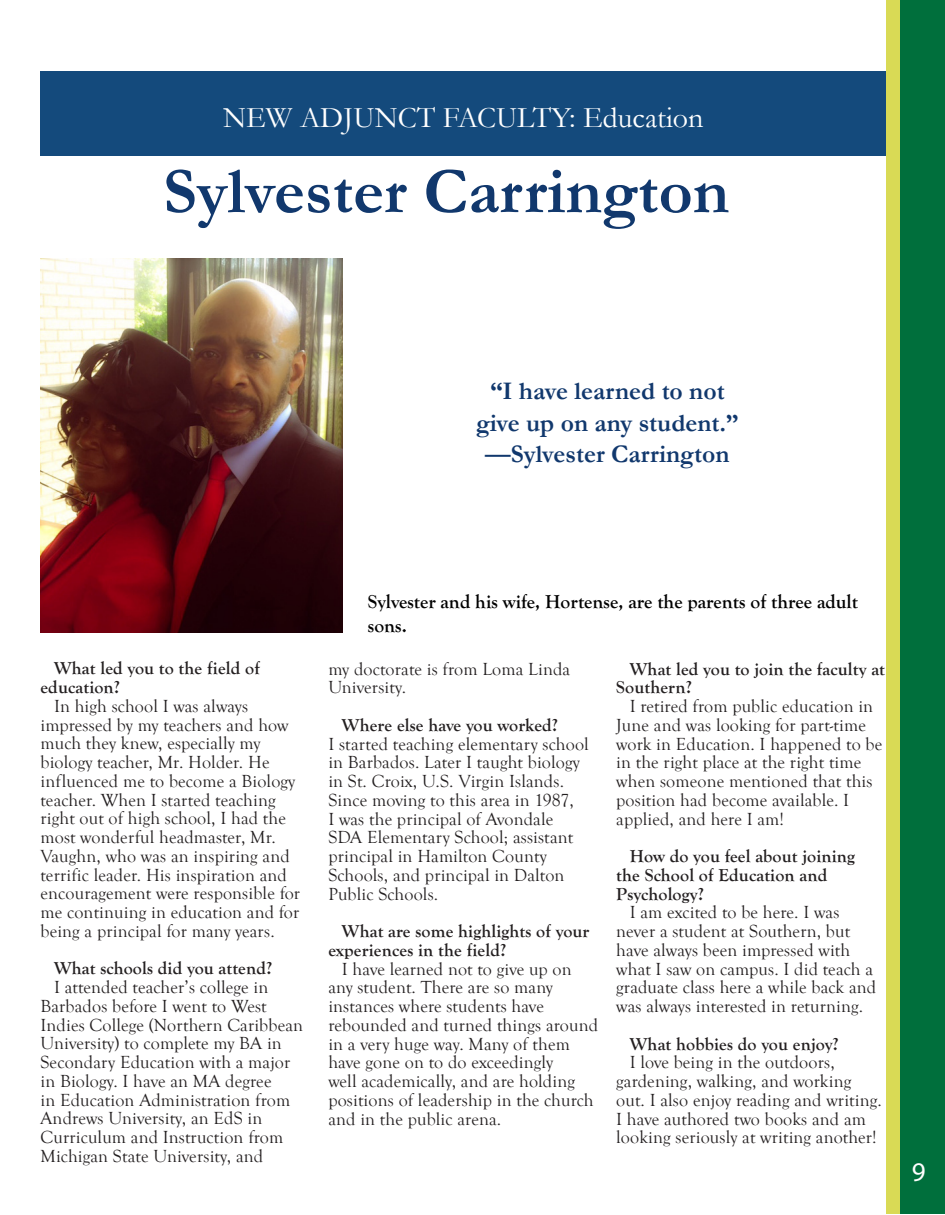
<style>
.page{position:relative;width:945px;height:1215px;background:#fff}
.page>*{position:absolute;margin:0;border:0;box-sizing:border-box;transform-origin:0 0}
.t1{font:700 66px "Garamond";color:#11386d}
.t2{font:30px "Garamond";color:#fff}
.t3{font:27px "Myriad Pro";color:#fff}
.t4{font:700 25.5px/31.5px "Garamond";color:#11386d;text-align:center}
.t5{font:700 19.5px/23.4px "Goudy Old Style T";color:#000}
.t6{font:18px/18.8px "Goudy Old Style T";letter-spacing:.01em;color:#231f20}
.t7{font:700 18px/18.8px "Goudy Old Style T";letter-spacing:.01em;color:#231f20}
</style>
<div class="page">
<div style="left:886px;top:0;width:45px;height:1214px;background:#d9da55"></div>
<div style="left:900px;top:0;width:45px;height:1214px;background:#006f3c"></div>
<div style="left:40px;top:72px;width:846px;height:84px;background:#144a7c"></div>
<img style="left:40px;top:259px;width:303px;height:373px">
<h2 class="t2" style="left:223px;top:98px;width:482px">NEW ADJUNCT FACULTY: Education</h2>
<h1 class="t1" style="left:163px;top:147px;width:568px">Sylvester Carrington</h1>
<h3 class="t4" style="left:476px;top:375px;width:264px">“I have learned to not give up on any student.” —Sylvester Carrington</h3>
<p class="t7" style="left:40px;top:659px;width:221px;text-indent:14px">What led you to the field of education?</p>
<p class="t6" style="left:40px;top:697px;width:261px;text-indent:14px">In high school I was always impressed by my teachers and how much they knew, especially my biology teacher, Mr. Holder. He influenced me to become a Biology teacher. When I started teaching right out of high school, I had the most wonderful headmaster, Mr.<br>Vaughn, who was an inspiring and terrific leader. His inspiration and encouragement were responsible for me continuing in education and for being a principal for many years.</p>
<p class="t7" style="left:54px;top:959px;width:220px">What schools did you attend?</p>
<p class="t6" style="left:40px;top:978px;width:264px;text-indent:14px">I attended teacher’s college in<br>Barbados before I went to West<br>Indies College (Northern Caribbean<br>University) to complete my BA in<br>Secondary Education with a major in Biology. I have an MA degree<br>in Education Administration from<br>Andrews University, an EdS in<br>Curriculum and Instruction from<br>Michigan State University, and</p>
<p class="t5" style="left:368px;top:591px;width:492px">Sylvester and his wife, Hortense, are the parents of three adult sons.</p>
<p class="t6" style="left:328px;top:660px;width:243px">my doctorate is from Loma Linda<br>University.</p>
<p class="t7" style="left:342px;top:716px;width:218px">Where else have you worked?</p>
<p class="t6" style="left:328px;top:735px;width:262px">I started teaching elementary school in Barbados. Later I taught biology in St. Croix, U.S. Virgin Islands.<br>Since moving to this area in 1987,<br>I was the principal of Avondale<br>SDA Elementary School; assistant principal in Hamilton County<br>Schools, and principal in Dalton<br>Public Schools.</p>
<p class="t7" style="left:328px;top:922px;width:263px;text-indent:14px">What are some highlights of your experiences in the field?</p>
<p class="t6" style="left:328px;top:960px;width:271px;text-indent:14px">I have learned not to give up on any student. There are so many instances where students have rebounded and turned things around in a very huge way. Many of them have gone on to do exceedingly<br>well academically, and are holding positions of leadership in the church and in the public arena.</p>
<p class="t7" style="left:616px;top:660px;width:270px;text-indent:14px">What led you to join the faculty at<br>Southern?</p>
<p class="t6" style="left:616px;top:697px;width:268px;text-indent:14px">I retired from public education in<br>June and was looking for part-time work in Education. I happened to be in the right place at the right time when someone mentioned that this position had become available. I applied, and here I am!</p>
<p class="t7" style="left:616px;top:847px;width:240px;text-indent:14px">How do you feel about joining the School of Education and<br>Psychology?</p>
<p class="t6" style="left:616px;top:904px;width:262px;text-indent:14px">I am excited to be here. I was never a student at Southern, but have always been impressed with what I saw on campus. I did teach a graduate class here a while back and was always interested in returning.</p>
<p class="t7" style="left:630px;top:1035px;width:210px">What hobbies do you enjoy?</p>
<p class="t6" style="left:616px;top:1054px;width:267px;text-indent:14px">I love being in the outdoors, gardening, walking, and working out. I also enjoy reading and writing.<br>I have authored two books and am looking seriously at writing another!</p>
<h3 class="t3" style="left:912px;top:1155px;width:15px">9</h3>
</div>
